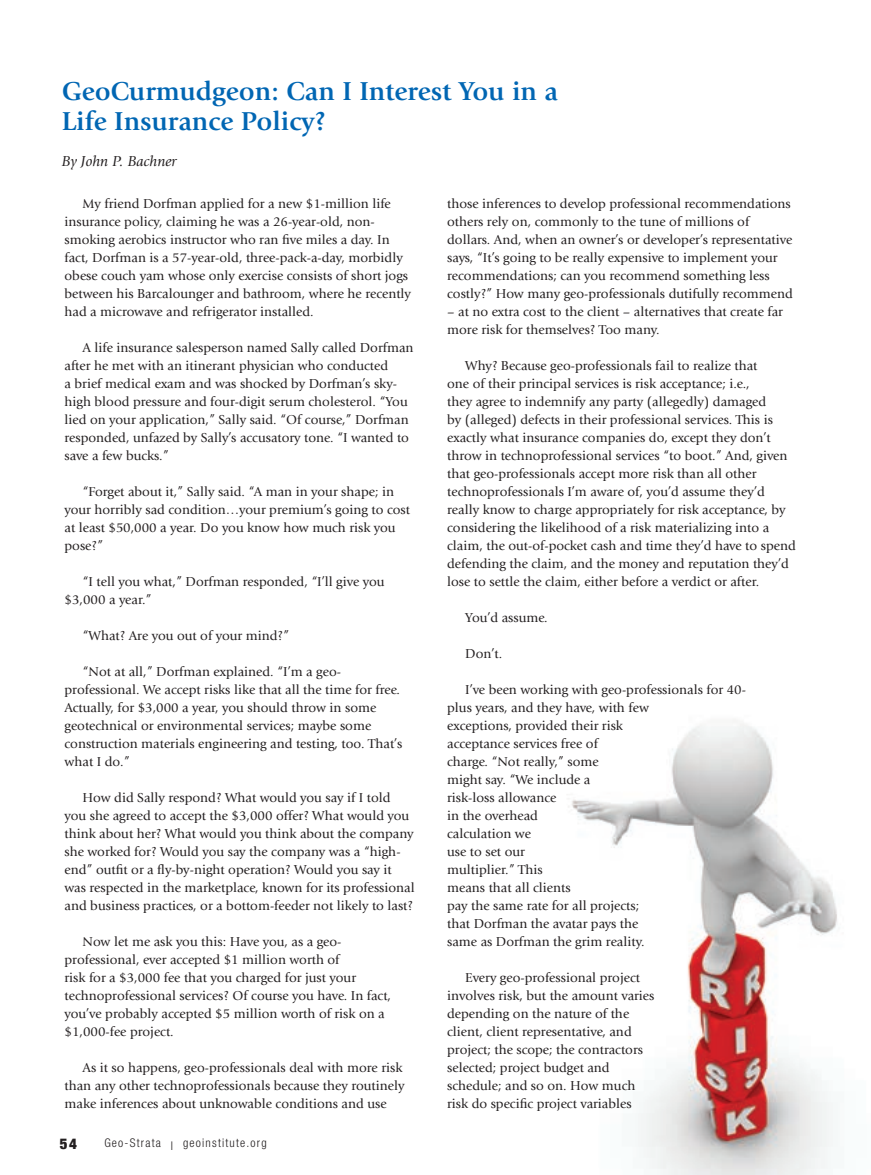
<style>
.page{position:relative;width:871px;height:1175px;background:#fff}
.page>*{position:absolute;margin:0;border:0;box-sizing:border-box;transform-origin:0 0}
.t1{font:700 27px/30px "Giovanni";color:#0166b3}
.t2{font:italic 15px "Giovanni";color:#231f20}
.t3{font:900 condensed 15px "Helvetica Neue";color:#231f20}
.t4{font:13.5px/18px "Giovanni";color:#231f20}
.t5{font:300 condensed 12px "Helvetica Neue";letter-spacing:.1em;color:#231f20}
</style>
<div class="page">
<img style="left:568px;top:720px;width:269px;height:454px">
<h1 class="t1" style="left:62px;top:76px;width:498px">GeoCurmudgeon: Can I Interest You in a<br>Life Insurance Policy?</h1>
<p class="t2" style="left:62px;top:153px;width:117px">By John P. Bachner</p>
<p class="t4" style="left:64px;top:195px;width:348px;text-indent:18px">My friend Dorfman applied for a new $1-million life insurance policy, claiming he was a 26-year-old, non&shy;smoking aerobics instructor who ran five miles a day. In fact, Dorfman is a 57-year-old, three-pack-a-day, morbidly obese couch yam whose only exercise consists of short jogs between his Barcalounger and bathroom, where he recently had a microwave and refrigerator installed.</p>
<p class="t4" style="left:64px;top:339px;width:350px;text-indent:18px">A life insurance salesperson named Sally called Dorfman after he met with an itinerant physician who conducted<br>a brief medical exam and was shocked by Dorfman’s sky&shy;high blood pressure and four-digit serum cholesterol. “You lied on your application,” Sally said. “Of course,” Dorfman responded, unfazed by Sally’s accusatory tone. “I wanted to save a few bucks.”</p>
<p class="t4" style="left:64px;top:483px;width:347px;text-indent:18px">“Forget about it,” Sally said. “A man in your shape; in your horribly sad condition…your premium’s going to cost at least $50,000 a year. Do you know how much risk you pose?”</p>
<p class="t4" style="left:64px;top:573px;width:321px;text-indent:18px">“I tell you what,” Dorfman responded, “I’ll give you $3,000 a year.”</p>
<p class="t4" style="left:83px;top:627px;width:208px">“What? Are you out of your mind?”</p>
<p class="t4" style="left:64px;top:663px;width:339px;text-indent:18px">“Not at all,” Dorfman explained. “I’m a geo&shy;professional. We accept risks like that all the time for free.<br>Actually, for $3,000 a year, you should throw in some geotechnical or environmental services; maybe some construction materials engineering and testing, too. That’s what I do.”</p>
<p class="t4" style="left:64px;top:789px;width:352px;text-indent:18px">How did Sally respond? What would you say if I told you she agreed to accept the $3,000 offer? What would you think about her? What would you think about the company she worked for? Would you say the company was a “high&shy;end” outfit or a fly-by-night operation? Would you say it was respected in the marketplace, known for its professional and business practices, or a bottom-feeder not likely to last?</p>
<p class="t4" style="left:64px;top:933px;width:328px;text-indent:18px">Now let me ask you this: Have you, as a geo&shy;professional, ever accepted $1 million worth of<br>risk for a $3,000 fee that you charged for just your technoprofessional services? Of course you have. In fact, you’ve probably accepted $5 million worth of risk on a $1,000-fee project.</p>
<p class="t4" style="left:64px;top:1059px;width:341px;text-indent:18px">As it so happens, geo-professionals deal with more risk than any other technoprofessionals because they routinely make inferences about unknowable conditions and use</p>
<p class="t4" style="left:447px;top:195px;width:347px">those inferences to develop professional recommendations others rely on, commonly to the tune of millions of dollars. And, when an owner’s or developer’s representative says, “It’s going to be really expensive to implement your recommendations; can you recommend something less costly?” How many geo-professionals dutifully recommend</p>
<p class="t4" style="left:447px;top:303px;width:337px">– at no extra cost to the client – alternatives that create far more risk for themselves? Too many.</p>
<p class="t4" style="left:447px;top:357px;width:350px;text-indent:18px">Why? Because geo-professionals fail to realize that<br>one of their principal services is risk acceptance; i.e.,<br>they agree to indemnify any party (allegedly) damaged<br>by (alleged) defects in their professional services. This is exactly what insurance companies do, except they don’t throw in technoprofessional services “to boot.” And, given that geo-professionals accept more risk than all other technoprofessionals I’m aware of, you’d assume they’d really know to charge appropriately for risk acceptance, by considering the likelihood of a risk materializing into a claim, the out-of-pocket cash and time they’d have to spend defending the claim, and the money and reputation they’d lose to settle the claim, either before a verdict or after.</p>
<p class="t4" style="left:465px;top:609px;width:84px">You’d assume.</p>
<p class="t4" style="left:465px;top:645px;width:39px">Don’t.</p>
<p class="t4" style="left:447px;top:681px;width:300px;text-indent:18px">I’ve been working with geo-professionals for 40- plus years, and they have, with few<br>exceptions, provided their risk<br>acceptance services free of<br>charge. “Not really,” some<br>might say. “We include a<br>risk-loss allowance<br>in the overhead<br>calculation we<br>use to set our<br>multiplier.” This<br>means that all clients<br>pay the same rate for all projects;<br>that Dorfman the avatar pays the<br>same as Dorfman the grim reality.</p>
<p class="t4" style="left:447px;top:969px;width:209px;text-indent:18px">Every geo-professional project involves risk, but the amount varies depending on the nature of the client, client representative, and project; the scope; the contractors selected; project budget and schedule; and so on. How much risk do specific project variables</p>
<p class="t3" style="left:60px;top:1131px;width:19px">54</p>
<p class="t5" style="left:104px;top:1135px;width:164px">Geo-Strata l geoinstitute.org</p>
</div>
